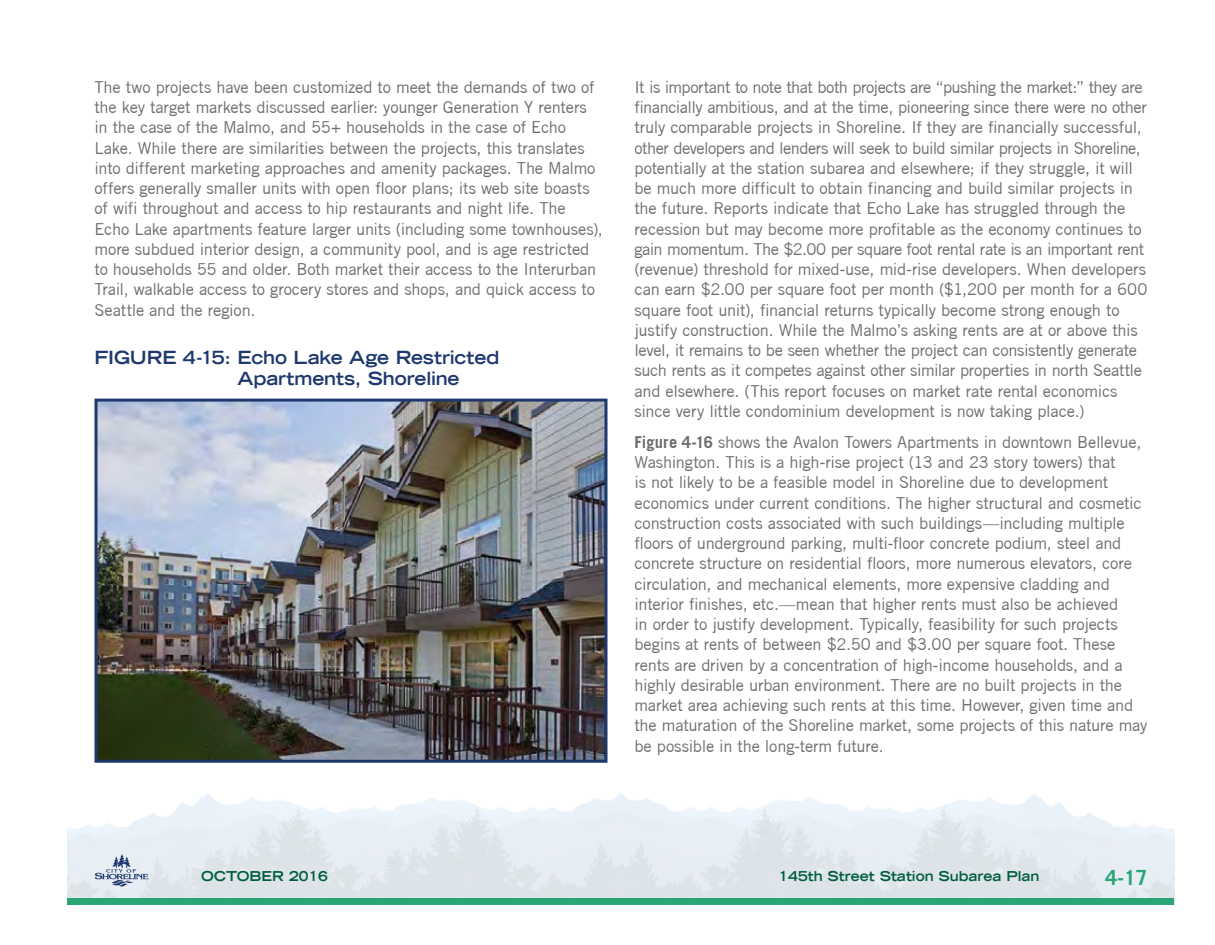
<style>
.page{position:relative;width:1215px;height:945px;background:#fff}
.page>*{position:absolute;margin:0;border:0;box-sizing:border-box;transform-origin:0 0}
.t1{font:700 21px "Trade Gothic";color:#2aa576}
.t2{font:700 expanded 18px "Trade Gothic LH";letter-spacing:-.005em;color:#1e386e}
.t3{font:16.5px/20.2px "Trade Gothic";letter-spacing:-.015em;color:#6c6d70}
.t4{font:700 expanded 13.5px "Trade Gothic LT";color:#015e3c}
.s1{font-weight:700}
</style>
<div class="page">
<div style="left:68px;top:898px;width:1106px;height:6px;background:#2aa576"></div>
<svg style="left:95px;top:854px;width:53px;height:33px;background:#c0cad9"></svg>
<img style="left:98px;top:403px;width:506px;height:356px">
<div style="left:94px;top:399px;width:514px;height:364px;border:3px solid #1e386e"></div>
<p class="t3" style="left:94px;top:77px;width:510px">The two projects have been customized to meet the demands of two of the key target markets discussed earlier: younger Generation Y renters in the case of the Malmo, and 55+ households in the case of Echo Lake. While there are similarities between the projects, this translates into different marketing approaches and amenity packages. The Malmo offers generally smaller units with open floor plans; its web site boasts of wifi throughout and access to hip restaurants and night life. The Echo Lake apartments feature larger units (including some townhouses), more subdued interior design, a community pool, and is age restricted to households 55 and older. Both market their access to the Interurban Trail, walkable access to grocery stores and shops, and quick access to Seattle and the region.</p>
<p class="t2" style="left:94px;top:346px;width:406px">FIGURE 4-15: Echo Lake Age Restricted</p>
<p class="t2" style="left:238px;top:367px;width:224px">Apartments, Shoreline</p>
<p class="t3" style="left:634px;top:77px;width:514px">It is important to note that both projects are “pushing the market:” they are financially ambitious, and at the time, pioneering since there were no other truly comparable projects in Shoreline. If they are financially successful, other developers and lenders will seek to build similar projects in Shoreline, potentially at the station subarea and elsewhere; if they struggle, it will be much more difficult to obtain financing and build similar projects in the future. Reports indicate that Echo Lake has struggled through the recession but may become more profitable as the economy continues to gain momentum. The $2.00 per square foot rental rate is an important rent (revenue) threshold for mixed-use, mid-rise developers. When developers can earn $2.00 per square foot per month ($1,200 per month for a 600 square foot unit), financial returns typically become strong enough to justify construction. While the Malmo’s asking rents are at or above this level, it remains to be seen whether the project can consistently generate such rents as it competes against other similar properties in north Seattle and elsewhere. (This report focuses on market rate rental economics since very little condominium development is now taking place.)</p>
<p class="t3" style="left:634px;top:432px;width:515px"><span class="s1">Figure 4-16</span> shows the Avalon Towers Apartments in downtown Bellevue, Washington. This is a high-rise project (13 and 23 story towers) that<br>is not likely to be a feasible model in Shoreline due to development economics under current conditions. The higher structural and cosmetic construction costs associated with such buildings—including multiple floors of underground parking, multi-floor concrete podium, steel and concrete structure on residential floors, more numerous elevators, core circulation, and mechanical elements, more expensive cladding and interior finishes, etc.—mean that higher rents must also be achieved<br>in order to justify development. Typically, feasibility for such projects begins at rents of between $2.50 and $3.00 per square foot. These rents are driven by a concentration of high-income households, and a highly desirable urban environment. There are no built projects in the market area achieving such rents at this time. However, given time and the maturation of the Shoreline market, some projects of this nature may be possible in the long-term future.</p>
<p class="t4" style="left:201px;top:868px;width:128px">OCTOBER 2016</p>
<p class="t4" style="left:779px;top:868px;width:262px">145th Street Station Subarea Plan</p>
<p class="t1" style="left:1105px;top:865px;width:44px">4-17</p>
</div>
